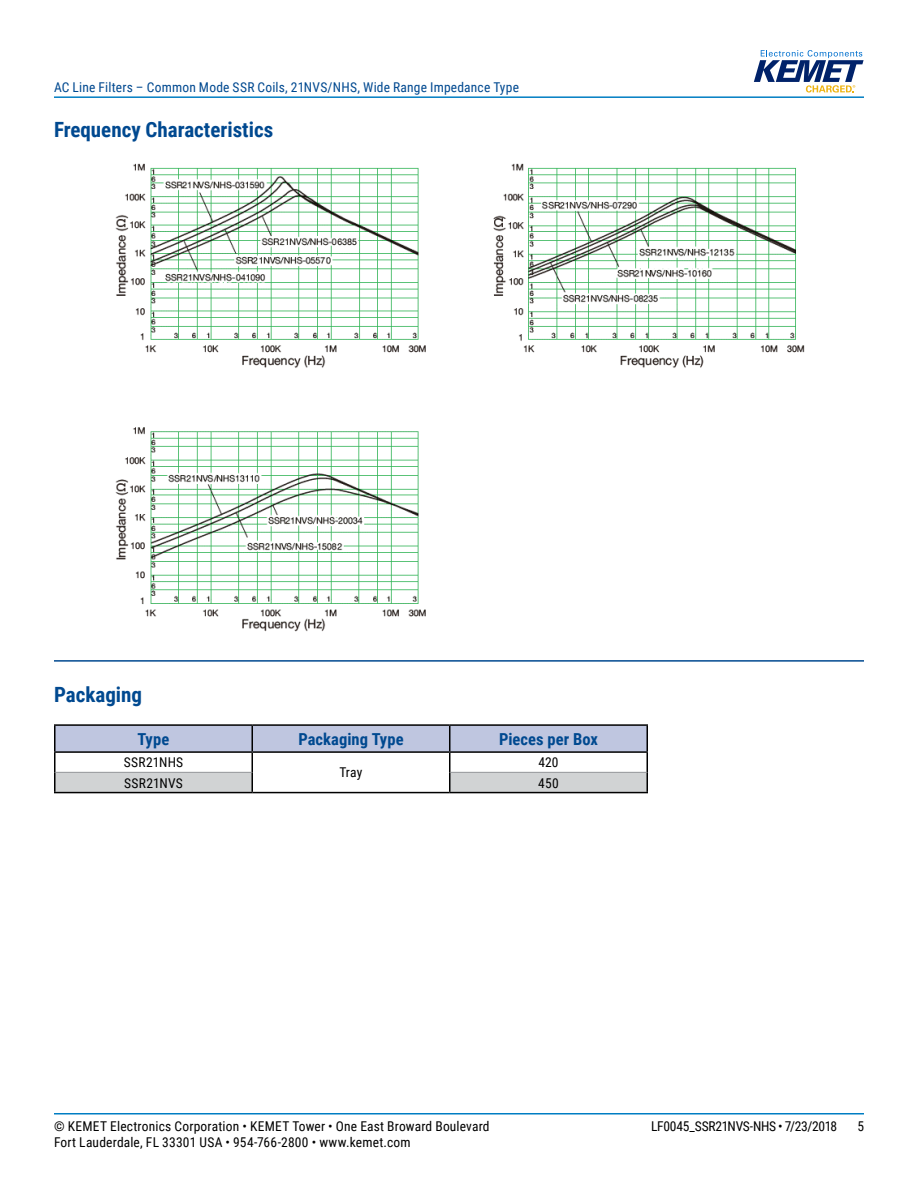
<style>
.page{position:relative;width:918px;height:1188px;background:#fff}
.page>*{position:absolute;margin:0;border:0;box-sizing:border-box;transform-origin:0 0}
.t1{font:700 21px "Roboto Condensed";color:#004990}
.t2{font:700 16.5px "Roboto Condensed";letter-spacing:.005em;color:#004990}
.t3{font:13.5px "Roboto Condensed";letter-spacing:.015em;color:#000}
.t4{font:13.5px "Roboto Condensed";letter-spacing:.015em;color:#004990}
.t5{font:13.5px "Roboto Condensed";letter-spacing:-.02em;color:#000}
</style>
<div class="page">
<hr style="left:54px;top:1113px;width:810px;height:2px;background:#007dc3">
<hr style="left:54px;top:96px;width:810px;height:2px;background:#007dc3">
<svg style="left:754px;top:50px;width:110px;height:43px"></svg>
<hr style="left:54px;top:660px;width:810px;height:2px;background:#004990">
<img style="left:115px;top:163px;width:690px;height:469px">
<hr style="left:54px;top:724px;width:198px;height:2px;background:#000">
<hr style="left:252px;top:724px;width:198px;height:2px;background:#000">
<hr style="left:450px;top:724px;width:198px;height:2px;background:#000">
<svg style="left:54px;top:725px;width:594px;height:68px"></svg>
<hr style="left:56px;top:772px;width:196px;height:1px;background:#939598">
<hr style="left:450px;top:772px;width:197px;height:1px;background:#939598">
<p class="t4" style="left:54px;top:78px;width:467px">AC Line Filters – Common Mode SSR Coils, 21NVS/NHS, Wide Range Impedance Type</p>
<h1 class="t1" style="left:54px;top:115px;width:221px">Frequency Characteristics</h1>
<h1 class="t1" style="left:54px;top:680px;width:90px">Packaging</h1>
<p class="t2" style="left:138px;top:727px;width:33px">Type</p>
<p class="t2" style="left:298px;top:727px;width:107px">Packaging Type</p>
<p class="t2" style="left:499px;top:727px;width:100px">Pieces per Box</p>
<p class="t3" style="left:124px;top:753px;width:61px">SSR21NHS</p>
<p class="t3" style="left:340px;top:763px;width:24px">Tray</p>
<p class="t3" style="left:538px;top:753px;width:22px">420</p>
<p class="t3" style="left:124px;top:773px;width:60px">SSR21NVS</p>
<p class="t3" style="left:538px;top:773px;width:22px">450</p>
<p class="t3" style="left:54px;top:1116px;width:437px">© KEMET Electronics Corporation • KEMET Tower • One East Broward Boulevard</p>
<p class="t5" style="left:651px;top:1116px;width:187px">LF0045_SSR21NVS-NHS • 7/23/2018</p>
<p class="t3" style="left:857px;top:1116px;width:8px">5</p>
<p class="t3" style="left:54px;top:1133px;width:358px">Fort Lauderdale, FL 33301 USA • 954-766-2800 • www.kemet.com</p>
</div>
